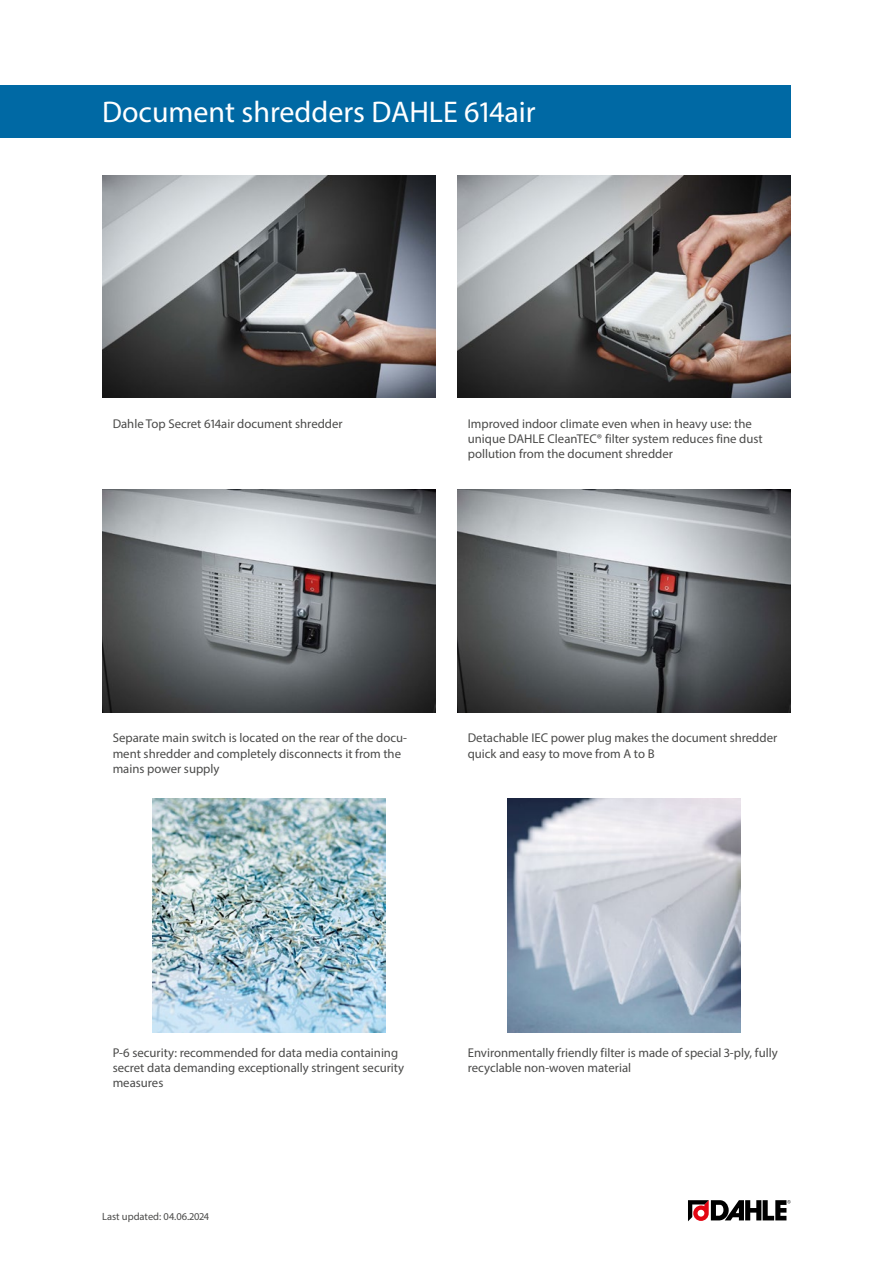
<style>
.page{position:relative;width:893px;height:1263px;background:#fff}
.page>*{position:absolute;margin:0;border:0;box-sizing:border-box;transform-origin:0 0}
.Produktname{font:30px "Myriad Pro";color:#fff}
.Fliesstexte{font:12.75px/15.3px "Myriad Pro";color:#4a4a49}
.t1{font:10.5px "Myriad Pro";color:#4a4a49}
</style>
<div class="page">
<img style="left:102px;top:175px;width:334px;height:223px">
<img style="left:457px;top:175px;width:334px;height:223px">
<img style="left:102px;top:490px;width:334px;height:222px">
<img style="left:457px;top:490px;width:334px;height:222px">
<img style="left:152px;top:798px;width:234px;height:234px">
<img style="left:507px;top:798px;width:234px;height:234px">
<svg style="left:688px;top:1200px;width:103px;height:21px"></svg>
<div style="left:0;top:85px;width:791px;height:53px;background:#0069a4"></div>
<p class="Produktname" style="left:102px;top:94px;width:435px">Document shredders DAHLE 614air</p>
<p class="Fliesstexte" style="left:113px;top:416px;width:231px">Dahle Top Secret 614air document shredder</p>
<p class="Fliesstexte" style="left:468px;top:416px;width:297px">Improved indoor climate even when in heavy use: the unique DAHLE CleanTEC® filter system reduces fine dust pollution from the document shredder</p>
<p class="Fliesstexte" style="left:113px;top:730px;width:296px">Separate main switch is located on the rear of the docu&shy;ment shredder and completely disconnects it from the mains power supply</p>
<p class="Fliesstexte" style="left:468px;top:730px;width:311px">Detachable IEC power plug makes the document shredder quick and easy to move from A to B</p>
<p class="Fliesstexte" style="left:113px;top:1045px;width:293px">P-6 security: recommended for data media containing secret data demanding exceptionally stringent security measures</p>
<p class="Fliesstexte" style="left:468px;top:1045px;width:311px">Environmentally friendly filter is made of special 3-ply, fully recyclable non-woven material</p>
<p class="t1" style="left:102px;top:1210px;width:109px">Last updated: 04.06.2024</p>
</div>
